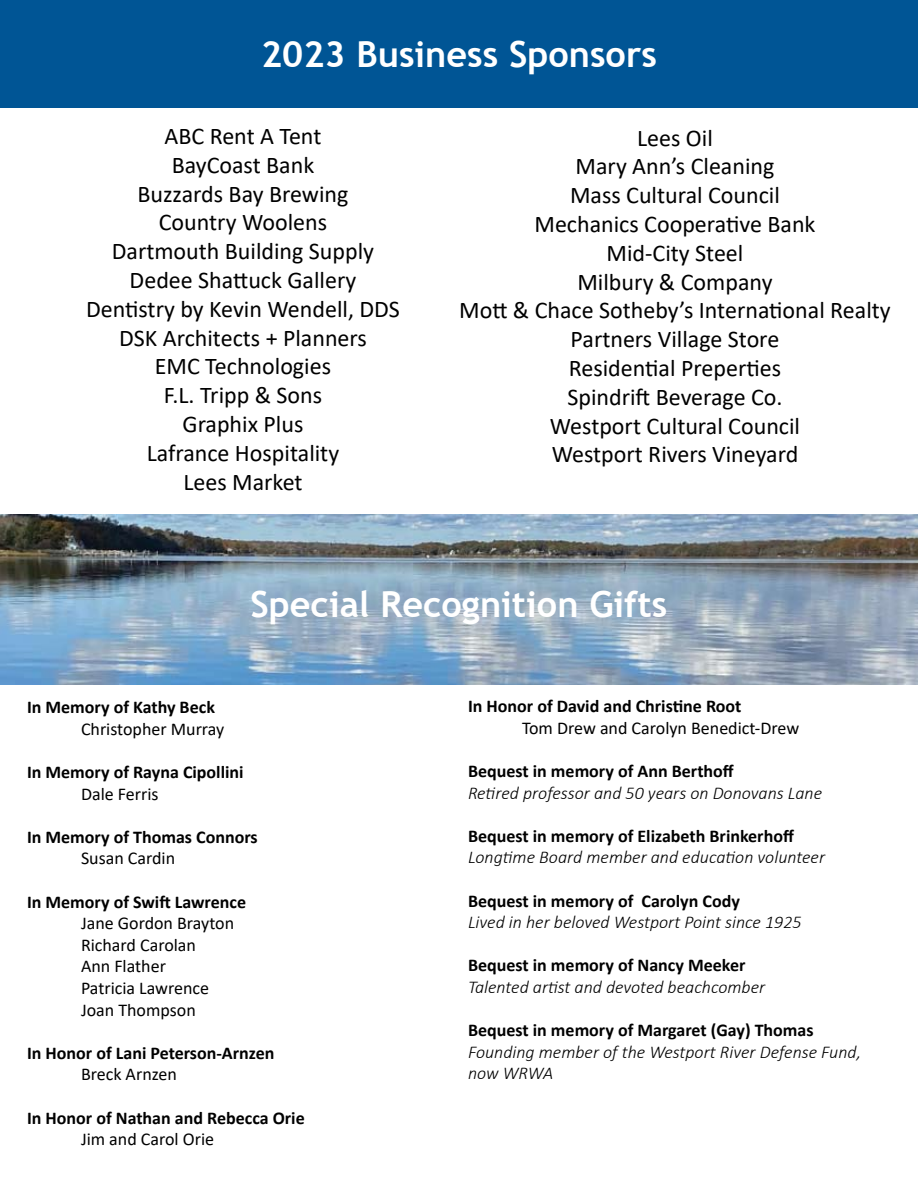
<style>
.page{position:relative;width:918px;height:1188px;background:#fff}
.page>*{position:absolute;margin:0;border:0;box-sizing:border-box;transform-origin:0 0}
.t1{font:700 36px "Trebuchet MS";color:#fff}
.t2{font:24px/28.8px "Calibri";color:#000;text-align:center}
.t3{font:700 18px "Calibri";color:#000}
.t4{font:italic 300 18px/21.6px "Calibri";color:#000}
.t5{font:18px/21.6px "Calibri";color:#000}
</style>
<div class="page">
<img style="left:0;top:515px;width:918px;height:170px">
<div style="left:0;top:0;width:918px;height:108px;background:#005595"></div>
<h1 class="t1" style="left:261px;top:32px;width:397px">2023 Business Sponsors</h1>
<p class="t2" style="left:86px;top:121px;width:315px">ABC Rent A Tent<br>BayCoast Bank<br>Buzzards Bay Brewing<br>Country Woolens<br>Dartmouth Building Supply<br>Dedee Shattuck Gallery<br>Dentistry by Kevin Wendell, DDS<br>DSK Architects + Planners<br>EMC Technologies<br>F.L. Tripp &amp; Sons<br>Graphix Plus<br>Lafrance Hospitality<br>Lees Market</p>
<p class="t2" style="left:459px;top:123px;width:433px">Lees Oil<br>Mary Ann’s Cleaning<br>Mass Cultural Council<br>Mechanics Cooperative Bank<br>Mid-City Steel<br>Milbury &amp; Company<br>Mott &amp; Chace Sotheby’s International Realty<br>Partners Village Store<br>Residential Preperties<br>Spindrift Beverage Co.<br>Westport Cultural Council<br>Westport Rivers Vineyard</p>
<h1 class="t1" style="left:251px;top:582px;width:418px">Special Recognition Gifts</h1>
<p class="t3" style="left:27px;top:695px;width:189px">In Memory of Kathy Beck</p>
<p class="t5" style="left:81px;top:718px;width:145px">Christopher Murray</p>
<p class="t3" style="left:27px;top:759px;width:218px">In Memory of Rayna Cipollini</p>
<p class="t5" style="left:81px;top:782px;width:79px">Dale Ferris</p>
<p class="t3" style="left:27px;top:824px;width:232px">In Memory of Thomas Connors</p>
<p class="t5" style="left:81px;top:847px;width:96px">Susan Cardin</p>
<p class="t3" style="left:27px;top:889px;width:221px">In Memory of Swift Lawrence</p>
<p class="t5" style="left:81px;top:912px;width:155px">Jane Gordon Brayton<br>Richard Carolan<br>Ann Flather<br>Patricia Lawrence<br>Joan Thompson</p>
<p class="t3" style="left:27px;top:1040px;width:249px">In Honor of Lani Peterson-Arnzen</p>
<p class="t5" style="left:81px;top:1063px;width:97px">Breck Arnzen</p>
<p class="t3" style="left:27px;top:1105px;width:279px">In Honor of Nathan and Rebecca Orie</p>
<p class="t5" style="left:81px;top:1128px;width:135px">Jim and Carol Orie</p>
<p class="t3" style="left:468px;top:693px;width:275px">In Honor of David and Christine Root</p>
<p class="t5" style="left:522px;top:717px;width:279px">Tom Drew and Carolyn Benedict-Drew</p>
<p class="t3" style="left:468px;top:758px;width:267px">Bequest in memory of Ann Berthoff</p>
<p class="t4" style="left:468px;top:782px;width:356px">Retired professor and 50 years on Donovans Lane</p>
<p class="t3" style="left:468px;top:823px;width:327px">Bequest in memory of Elizabeth Brinkerhoff</p>
<p class="t4" style="left:468px;top:846px;width:359px">Longtime Board member and education volunteer</p>
<p class="t3" style="left:468px;top:888px;width:273px">Bequest in memory of Carolyn Cody</p>
<p class="t4" style="left:468px;top:911px;width:335px">Lived in her beloved Westport Point since 1925</p>
<p class="t3" style="left:468px;top:953px;width:279px">Bequest in memory of Nancy Meeker</p>
<p class="t4" style="left:468px;top:976px;width:299px">Talented artist and devoted beachcomber</p>
<p class="t3" style="left:468px;top:1017px;width:347px">Bequest in memory of Margaret (Gay) Thomas</p>
<p class="t4" style="left:468px;top:1041px;width:395px">Founding member of the Westport River Defense Fund, now WRWA</p>
</div>
